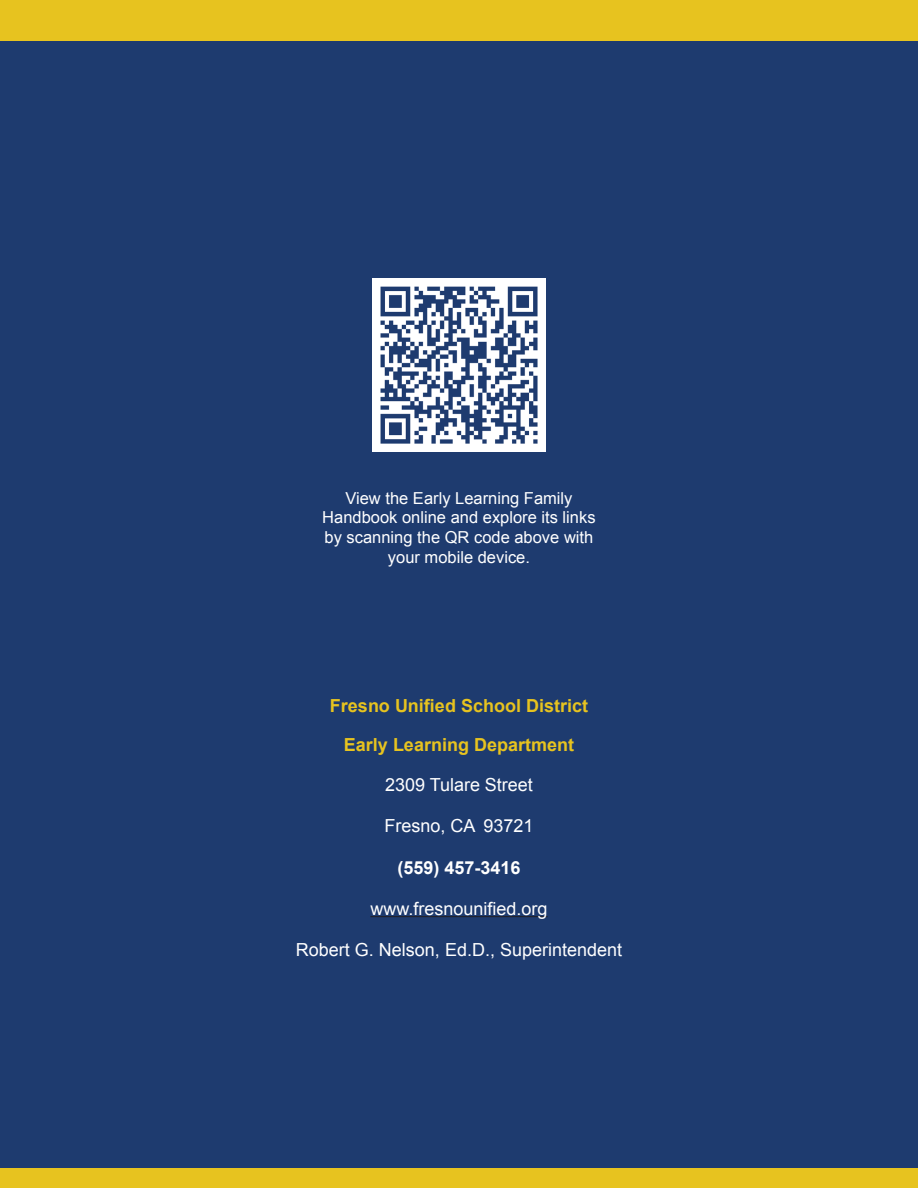
<style>
.page{position:relative;width:918px;height:1188px;background:#1e3b6f}
.page>*{position:absolute;margin:0;border:0;box-sizing:border-box;transform-origin:0 0}
.t1{font:18px "Arial";color:#fff}
.t2{font:700 18px "Arial";color:#e7c31f}
.t3{font:700 18px "Arial";color:#fff}
.t4{font:16.5px/19.8px "Arial";color:#fff;text-align:center}
</style>
<div class="page">
<hr style="left:370px;top:916px;width:178px;height:1px;background:#231f20">
<div style="left:0;top:0;width:918px;height:40px;background:#e7c31f"></div>
<div style="left:0;top:1169px;width:918px;height:19px;background:#e7c31f"></div>
<img style="left:373px;top:279px;width:172px;height:173px">
<p class="t4" style="left:322px;top:488px;width:275px">View the Early Learning Family<br>Handbook online and explore its links by scanning the QR code above with your mobile device.</p>
<p class="t2" style="left:330px;top:694px;width:260px">Fresno Unified School District</p>
<p class="t2" style="left:344px;top:732px;width:232px">Early Learning Department</p>
<p class="t1" style="left:385px;top:773px;width:149px">2309 Tulare Street</p>
<p class="t1" style="left:384px;top:814px;width:151px">Fresno, CA 93721</p>
<p class="t3" style="left:397px;top:855px;width:125px">(559) 457-3416</p>
<p class="t1" style="left:370px;top:897px;width:179px">www.fresnounified.org</p>
<p class="t1" style="left:296px;top:938px;width:328px">Robert G. Nelson, Ed.D., Superintendent</p>
</div>
